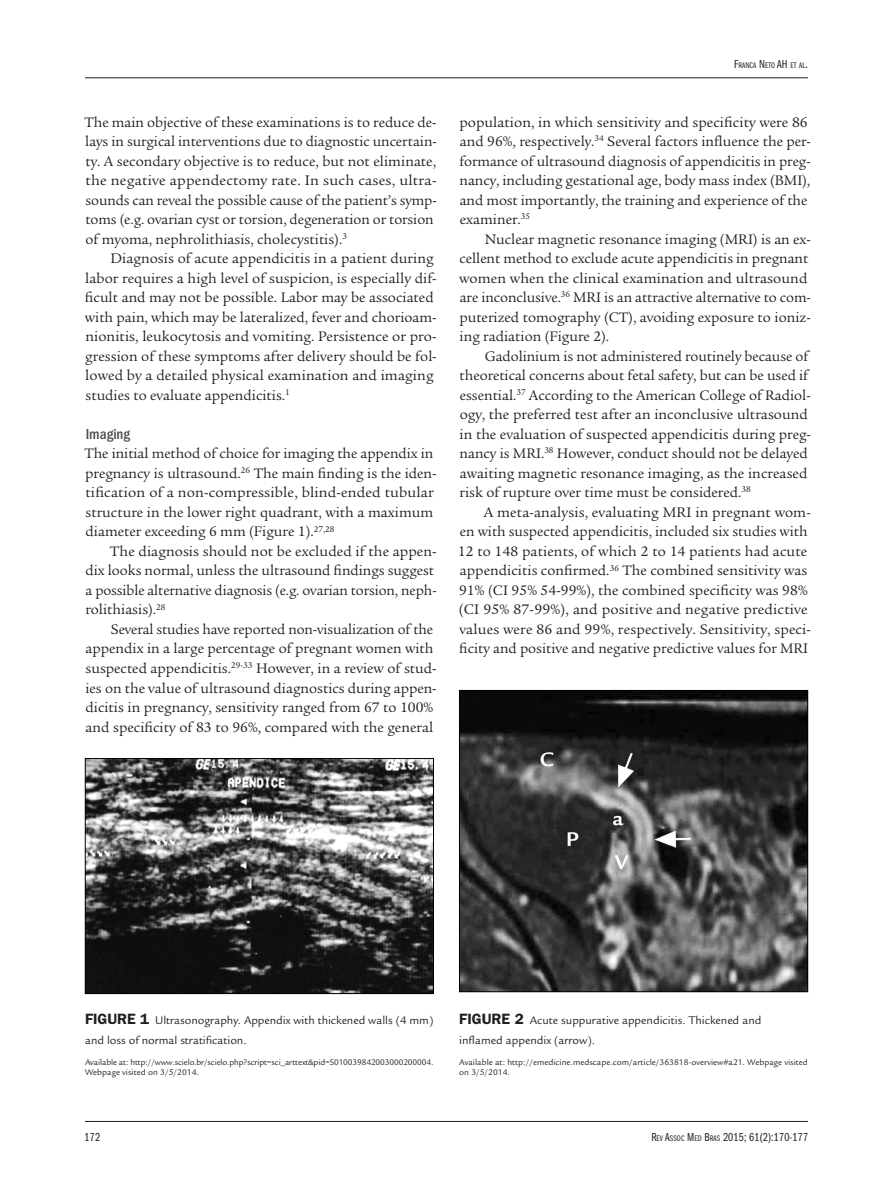
<style>
.page{position:relative;width:893px;height:1191px;background:#fff}
.page>*{position:absolute;margin:0;border:0;box-sizing:border-box;transform-origin:0 0}
.Texto_c__recuo{font:15px/19.5px "Legacy Serif Std";color:#231f20}
.Texto_s_recuo{font:15px/19.5px "Legacy Serif Std";color:#231f20}
.Tit2{font:500 condensed 15px "ITC Franklin Gothic Std";color:#4b4c4d}
.Figura_tit{font:12px/19.5px "Legacy Sans Std";letter-spacing:-.005em;color:#231f20}
.t1{font:12px "ITC Franklin Gothic Std Bk Cp";letter-spacing:.01em;color:#231f20}
.Tabela_nota{font:9px/10.5px "Legacy Sans Std";color:#231f20}
.t2{font:8.4px "ITC Franklin Gothic Std Bk Cp";letter-spacing:.015em;color:#231f20}
.s1{font-size:12px}
.s2{font-family:"ITC Franklin Gothic Std";font-weight:600;font-size:15px}
.s3{font-size:8.4px}
</style>
<div class="page">
<hr style="left:85px;top:78px;width:723px;height:1px;background:#231f20">
<hr style="left:85px;top:1121px;width:723px;height:1px;background:#231f20">
<img style="left:87px;top:760px;width:345px;height:231px">
<div style="left:85px;top:758px;width:349px;height:235px;border:1px solid #000"></div>
<img style="left:461px;top:692px;width:345px;height:298px">
<div style="left:459px;top:690px;width:349px;height:302px;border:1px solid #000"></div>
<p class="Texto_c__recuo" style="left:84px;top:112px;width:354px">The main objective of these examinations is to reduce de&shy;lays in surgical interventions due to diagnostic uncertain&shy;ty. A secondary objective is to reduce, but not eliminate, the negative appendectomy rate. In such cases, ultra&shy;sounds can reveal the possible cause of the patient’s symp&shy;toms (e.g. ovarian cyst or torsion, degeneration or torsion of myoma, nephrolithiasis, cholecystitis).<sup>3</sup></p>
<p class="Texto_c__recuo" style="left:85px;top:249px;width:353px;text-indent:25px">Diagnosis of acute appendicitis in a patient during labor requires a high level of suspicion, is especially dif&shy;ficult and may not be possible. Labor may be associated with pain, which may be lateralized, fever and chorioam&shy;nionitis, leukocytosis and vomiting. Persistence or pro&shy;gression of these symptoms after delivery should be fol&shy;lowed by a detailed physical examination and imaging studies to evaluate appendicitis.<sup>1</sup></p>
<p class="Tit2" style="left:86px;top:425px;width:46px">Imaging</p>
<p class="Texto_s_recuo" style="left:84px;top:444px;width:354px">The initial method of choice for imaging the appendix in pregnancy is ultrasound.<sup>26</sup> The main finding is the iden&shy;tification of a non-compressible, blind-ended tubular structure in the lower right quadrant, with a maximum diameter exceeding 6 mm (Figure 1).<sup>27,28</sup></p>
<p class="Texto_c__recuo" style="left:85px;top:541px;width:353px;text-indent:25px">The diagnosis should not be excluded if the appen&shy;dix looks normal, unless the ultrasound findings suggest a possible alternative diagnosis (e.g. ovarian torsion, neph&shy;rolithiasis).<sup>28</sup></p>
<p class="Texto_c__recuo" style="left:85px;top:619px;width:353px;text-indent:25px">Several studies have reported non-visualization of the appendix in a large percentage of pregnant women with suspected appendicitis.<sup>29-33</sup> However, in a review of stud&shy;ies on the value of ultrasound diagnostics during appen&shy;dicitis in pregnancy, sensitivity ranged from 67 to 100% and specificity of 83 to 96%, compared with the general</p>
<p class="t2" style="left:734px;top:61px;width:75px"><span class="s1">F</span>RANCA <span class="s1">N</span> ETO <span class="s1">AH</span> ET AL<span class="s1">.</span></p>
<p class="Texto_c__recuo" style="left:459px;top:112px;width:353px">population, in which sensitivity and specificity were 86 and 96%, respectively.<sup>34</sup> Several factors influence the per&shy;formance of ultrasound diagnosis of appendicitis in preg&shy;nancy, including gestational age, body mass index (BMI), and most importantly, the training and experience of the examiner.<sup>35</sup></p>
<p class="Texto_c__recuo" style="left:459px;top:229px;width:353px;text-indent:26px">Nuclear magnetic resonance imaging (MRI) is an ex&shy;cellent method to exclude acute appendicitis in pregnant women when the clinical examination and ultrasound are inconclusive.<sup>36</sup> MRI is an attractive alternative to com&shy;puterized tomography (CT), avoiding exposure to ioniz&shy;ing radiation (Figure 2).</p>
<p class="Texto_c__recuo" style="left:460px;top:346px;width:353px;text-indent:25px">Gadolinium is not administered routinely because of theoretical concerns about fetal safety, but can be used if essential.<sup>37</sup> According to the American College of Radiol&shy;ogy, the preferred test after an inconclusive ultrasound in the evaluation of suspected appendicitis during preg&shy;nancy is MRI.<sup>38</sup> However, conduct should not be delayed awaiting magnetic resonance imaging, as the increased risk of rupture over time must be considered.<sup>38</sup></p>
<p class="Texto_c__recuo" style="left:458px;top:502px;width:355px;text-indent:26px">A meta-analysis, evaluating MRI in pregnant wom&shy;en with suspected appendicitis, included six studies with 12 to 148 patients, of which 2 to 14 patients had acute appendicitis confirmed.<sup>36</sup> The combined sensitivity was 91% (CI 95% 54-99%), the combined specificity was 98% (CI 95% 87-99%), and positive and negative predictive values were 86 and 99%, respectively. Sensitivity, speci&shy;ficity and positive and negative predictive values for MRI</p>
<p class="Figura_tit" style="left:85px;top:1010px;width:350px"><span class="s2">FIGURE 1</span> Ultrasonography. Appendix with thickened walls (4 mm) and loss of normal stratification.</p>
<p class="Tabela_nota" style="left:85px;top:1056px;width:350px">Available at: http://www.scielo.br/scielo.php?script=sci_arttext&amp;pid=S010039842003000200004.<br>Webpage visited on 3/5/2014.</p>
<p class="Figura_tit" style="left:459px;top:1010px;width:304px"><span class="s2">FIGURE 2</span> Acute suppurative appendicitis. Thickened and inflamed appendix (arrow).</p>
<p class="Tabela_nota" style="left:459px;top:1056px;width:350px">Available at: http://emedicine.medscape.com/article/363818-overview#a21. Webpage visited on 3/5/2014.</p>
<p class="t1" style="left:85px;top:1130px;width:17px">172</p>
<p class="t1" style="left:651px;top:1130px;width:158px">R<span class="s3">EV</span> A<span class="s3">SSOC</span> M <span class="s3">ED</span> B<span class="s3">RAS</span> 2015; 61(2):170-177</p>
</div>
